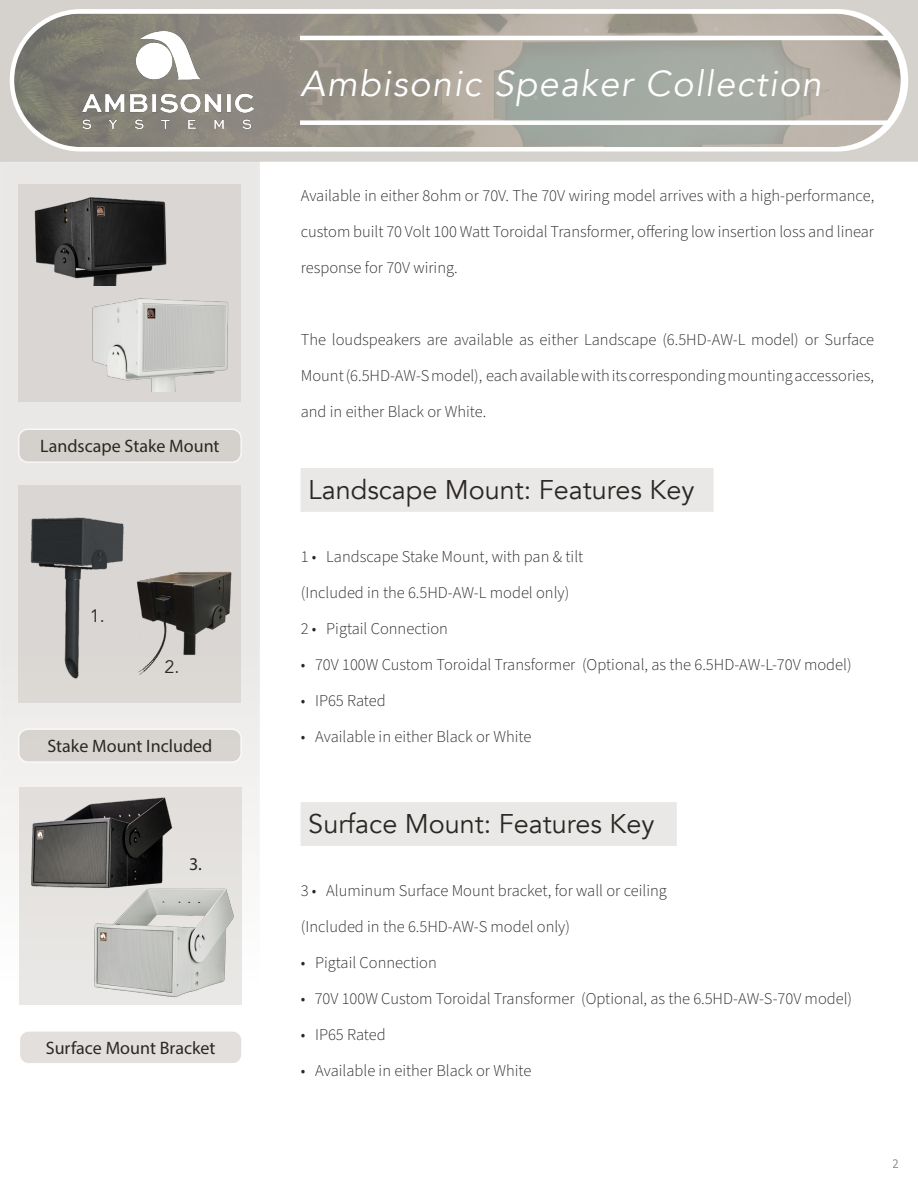
<style>
.page{position:relative;width:918px;height:1188px;background:#fff}
.page>*{position:absolute;margin:0;border:0;box-sizing:border-box;transform-origin:0 0}
.t1{font:italic 36px "Avenir";letter-spacing:.04em;color:#fff}
.t2{font:27px "Avenir";color:#2a2724}
.t3{font:18px "Myriad Pro";color:#2a2724}
.t4{font:18px "Avenir";color:#2a2724}
.t5{font:300 16.5px/36px "Source Sans Pro";color:#2a2724;text-align:justify}
.t6{font:13.5px "Source Sans Pro";color:#231f20}
</style>
<div class="page">
<svg style="left:0;top:161px;width:260px;height:844px;fill:#eae8e6"></svg>
<div style="left:0;top:0;width:918px;height:161px;background:#d5d1cc"></div>
<svg style="left:12px;top:11px;width:893px;height:138px;background:#a3a097"></svg>
<svg style="left:300px;top:36px;width:606px;height:4px"></svg>
<svg style="left:300px;top:120px;width:606px;height:5px"></svg>
<div style="left:10px;top:9px;width:898px;height:143px;border:4px solid #fff;border-radius:69px"></div>
<img style="left:82px;top:32px;width:172px;height:97px">
<div style="left:301px;top:468px;width:412px;height:44px;background:#eae8e6"></div>
<div style="left:301px;top:802px;width:375px;height:44px;background:#eae8e6"></div>
<div style="left:19px;top:729px;width:222px;height:33px;background:#d8d4d0"></div>
<div style="left:18px;top:728px;width:224px;height:35px;border:2px solid #fff;border-radius:9px"></div>
<div style="left:19px;top:184px;width:222px;height:217px;background:#dad6d3"></div>
<div style="left:19px;top:429px;width:222px;height:33px;background:#d4d0cb"></div>
<div style="left:18px;top:429px;width:224px;height:34px;border:2px solid #fff;border-radius:9px"></div>
<div style="left:19px;top:486px;width:222px;height:217px;background:#dad6d3"></div>
<img style="left:28px;top:795px;width:157px;height:106px">
<img style="left:88px;top:878px;width:150px;height:123px">
<div style="left:22px;top:1033px;width:218px;height:29px;background:#e2dfdc"></div>
<div style="left:19px;top:1030px;width:224px;height:35px;border:2px solid #fff;border-radius:9px"></div>
<img style="left:29px;top:191px;width:142px;height:95px">
<img style="left:89px;top:297px;width:141px;height:94px">
<img style="left:30px;top:517px;width:94px;height:162px">
<img style="left:136px;top:571px;width:96px;height:104px">
<p class="t3" style="left:40px;top:435px;width:181px">Landscape Stake Mount</p>
<p class="t4" style="left:90px;top:605px;width:17px">1.</p>
<p class="t4" style="left:165px;top:656px;width:17px">2.</p>
<p class="t3" style="left:48px;top:735px;width:166px">Stake Mount Included</p>
<p class="t3" style="left:189px;top:853px;width:14px">3.</p>
<p class="t3" style="left:46px;top:1037px;width:171px">Surface Mount Bracket</p>
<p class="t1" style="left:301px;top:62px;width:522px">Ambisonic Speaker Collection</p>
<p class="t5" style="left:301px;top:178px;width:575px">Available in either 8ohm or 70V. The 70V wiring model arrives with a high-performance, custom built 70 Volt 100 Watt Toroidal Transformer, offering low insertion loss and linear response for 70V wiring.</p>
<p class="t5" style="left:301px;top:322px;width:575px">The loudspeakers are available as either Landscape (6.5HD-AW-L model) or Surface Mount (6.5HD-AW-S model), each available with its corresponding mounting accessories, and in either Black or White.</p>
<p class="t2" style="left:308px;top:473px;width:388px">Landscape Mount: Features Key</p>
<p class="t5" style="left:301px;top:539px;width:284px">1 • Landscape Stake Mount, with pan &amp; tilt</p>
<p class="t5" style="left:301px;top:575px;width:270px">(Included in the 6.5HD-AW-L model only)</p>
<p class="t5" style="left:301px;top:611px;width:149px">2 • Pigtail Connection</p>
<p class="t5" style="left:301px;top:647px;width:552px">• 70V 100W Custom Toroidal Transformer (Optional, as the 6.5HD-AW-L-70V model)</p>
<p class="t5" style="left:301px;top:683px;width:86px">• IP65 Rated</p>
<p class="t5" style="left:301px;top:719px;width:232px">• Available in either Black or White</p>
<p class="t2" style="left:308px;top:807px;width:348px">Surface Mount: Features Key</p>
<p class="t5" style="left:301px;top:873px;width:368px">3 • Aluminum Surface Mount bracket, for wall or ceiling</p>
<p class="t5" style="left:301px;top:909px;width:271px">(Included in the 6.5HD-AW-S model only)</p>
<p class="t5" style="left:301px;top:945px;width:137px">• Pigtail Connection</p>
<p class="t5" style="left:301px;top:981px;width:553px">• 70V 100W Custom Toroidal Transformer (Optional, as the 6.5HD-AW-S-70V model)</p>
<p class="t5" style="left:301px;top:1017px;width:86px">• IP65 Rated</p>
<p class="t5" style="left:301px;top:1053px;width:232px">• Available in either Black or White</p>
<p class="t6" style="left:893px;top:1154px;width:8px">2</p>
</div>
